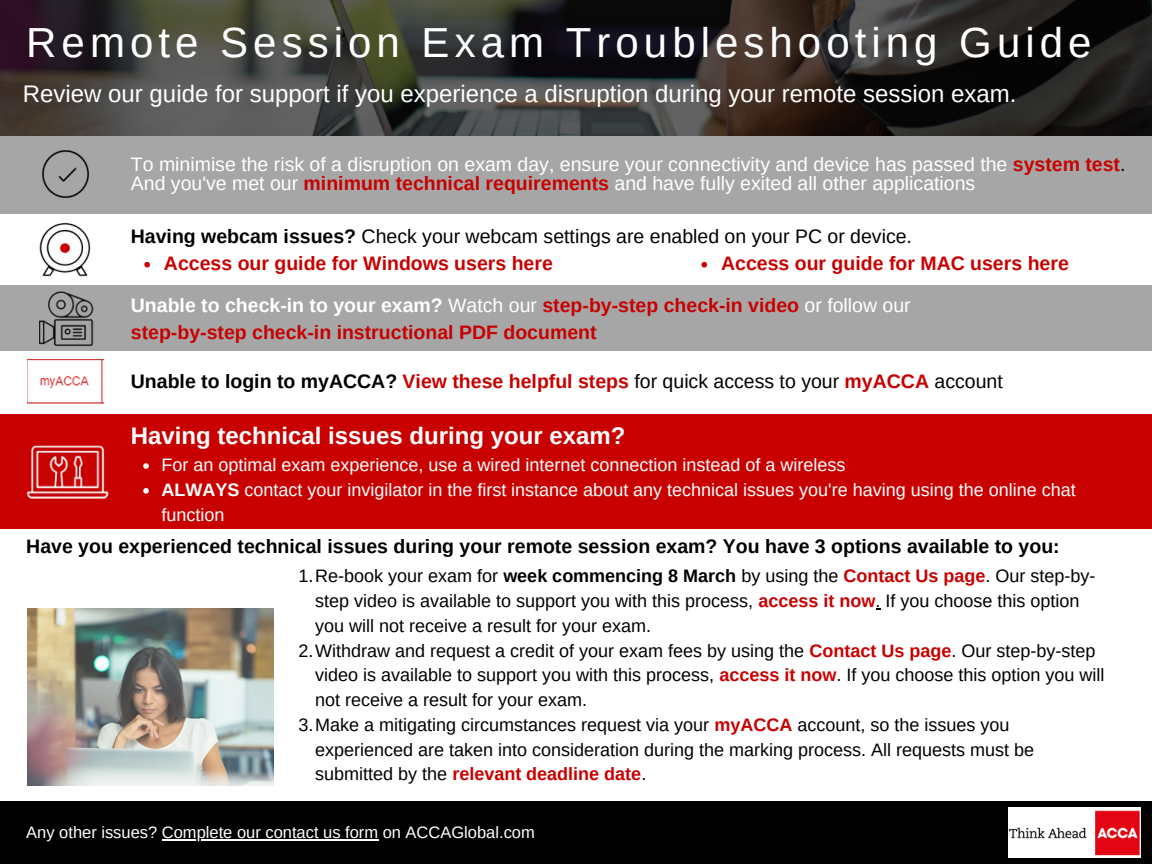
<style>
.page{position:relative;width:1152px;height:864px;background:#fff}
.page>*{position:absolute;margin:0;border:0;box-sizing:border-box;transform-origin:0 0}
.t1{font:42px "Arimo";letter-spacing:.12em;color:#fff}
.t2{font:24px "Arimo";color:#fff}
.t3{font:700 24px "Arimo";color:#fff}
.t4{font:700 19.5px "Arimo";color:#c80000}
.t5{font:19.5px/19.2px "Arimo";color:#fff}
.t6{font:700 19.5px "Arimo";color:#000}
.t7{font:700 19.5px "Arimo";color:#fff}
.t8{font:19.5px "Arimo";color:#000}
.t9{font:18px/24.8px "Arimo";color:#000}
.t10{font:18px/24.8px "Arimo";color:#fff}
.t11{font:16.5px "Arimo";color:#fff}
.s1{font-weight:700;color:#c80000}
.s2{color:#000}
.s3{font-weight:700}
.s4{font-weight:400}
.s5{color:#c80000}
.s6{font-weight:400;color:#000}
</style>
<div class="page">
<div style="left:0;top:135px;width:1152px;height:79px;background:#a6a6a6"></div>
<svg style="left:0;top:0;width:1152px;height:135px;background:#33312e"></svg>
<div style="left:0;top:801px;width:1152px;height:63px;background:#000"></div>
<img style="left:1009px;top:808px;width:131px;height:49px">
<div style="left:0;top:414px;width:1152px;height:114px;background:#c80000"></div>
<img style="left:26px;top:445px;width:82px;height:54px">
<img style="left:42px;top:151px;width:46px;height:46px">
<div style="left:0;top:286px;width:1152px;height:65px;background:#a6a6a6"></div>
<img style="left:40px;top:291px;width:54px;height:55px">
<img style="left:27px;top:360px;width:77px;height:44px">
<img style="left:27px;top:609px;width:247px;height:176px">
<img style="left:39px;top:222px;width:52px;height:55px">
<hr style="left:162px;top:839px;width:216px;height:1px;background:#fff">
<svg style="left:143px;top:463px;width:6px;height:6px"></svg>
<svg style="left:143px;top:488px;width:6px;height:6px"></svg>
<svg style="left:144px;top:262px;width:6px;height:6px"></svg>
<svg style="left:701px;top:262px;width:6px;height:6px"></svg>
<p class="t1" style="left:26px;top:19px;width:1067px">Remote Session Exam Troubleshooting Guide</p>
<p class="t2" style="left:23px;top:80px;width:995px">Review our guide for support if you experience a disruption during your remote session exam.</p>
<p class="t5" style="left:131px;top:154px;width:996px">To minimise the risk of a disruption on exam day, ensure your connectivity and device has passed the <span class="s1">system test</span><span class="s2">.<br></span>And you've met our <span class="s1">minimum technical requirements</span> and have fully exited all other applications</p>
<p class="t8" style="left:131px;top:225px;width:783px"><span class="s3">Having webcam issues?</span> Check your webcam settings are enabled on your PC or device.</p>
<p class="t4" style="left:721px;top:252px;width:349px">Access our guide for MAC users here</p>
<p class="t4" style="left:164px;top:252px;width:390px">Access our guide for Windows users here</p>
<p class="t7" style="left:131px;top:294px;width:781px">Unable to check-in to your exam? <span class="s4">Watch our</span> <span class="s5">step-by-step check-in video</span> <span class="s4">or follow our</span></p>
<p class="t4" style="left:131px;top:321px;width:467px">step-by-step check-in instructional PDF document</p>
<p class="t4" style="left:131px;top:371px;width:873px"><span class="s2">Unable to login to myACCA?</span> View these helpful steps <span class="s6">for quick access to your</span> myACCA <span class="s6">account</span></p>
<p class="t3" style="left:131px;top:422px;width:496px">Having technical issues during your exam?</p>
<p class="t10" style="left:161px;top:453px;width:685px">For an optimal exam experience, use a wired internet connection instead of a wireless</p>
<p class="t10" style="left:161px;top:477px;width:916px"><span class="s3">ALWAYS</span> contact your invigilator in the first instance about any technical issues you're having using the online chat function</p>
<p class="t6" style="left:26px;top:535px;width:1035px">Have you experienced technical issues during your remote session exam? You have 3 options available to you:</p>
<p class="t9" style="left:315px;top:564px;width:782px;text-indent:-17px">1.Re-book your exam for <span class="s3">week commencing 8 March</span> by using the <span class="s1">Contact Us page</span>. Our step-by&shy;step video is available to support you with this process, <span class="s1">access it now</span>. If you choose this option you will not receive a result for your exam.</p>
<p class="t9" style="left:315px;top:638px;width:791px;text-indent:-17px">2.Withdraw and request a credit of your exam fees by using the <span class="s1">Contact Us page</span>. Our step-by-step video is available to support you with this process, <span class="s1">access it now</span>. If you choose this option you will not receive a result for your exam.</p>
<p class="t9" style="left:315px;top:712px;width:720px;text-indent:-17px">3.Make a mitigating circumstances request via your <span class="s1">myACCA</span> account, so the issues you experienced are taken into consideration during the marking process. All requests must be submitted by the <span class="s1">relevant deadline date</span>.</p>
<p class="t11" style="left:26px;top:823px;width:510px">Any other issues? Complete our contact us form on ACCAGlobal.com</p>
</div>
